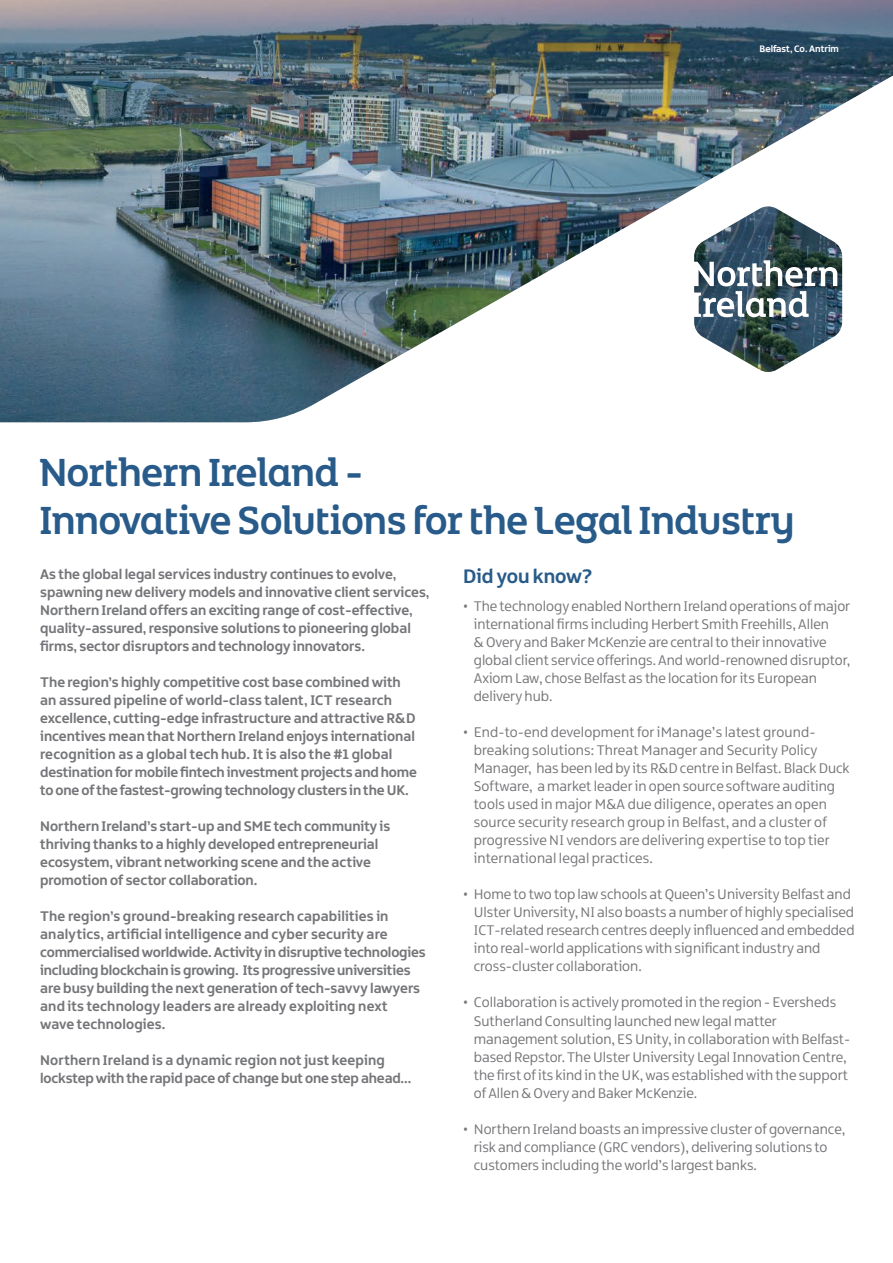
<style>
.page{position:relative;width:893px;height:1263px;background:#fff}
.page>*{position:absolute;margin:0;border:0;box-sizing:border-box;transform-origin:0 0}
.t1{font:42px/48px "Northern Ireland Headline";letter-spacing:-.005em;color:#285b89}
.t2{font:700 21px "Northern Ireland";color:#285b89}
.t3{font:15px/18px "Northern Ireland";color:#757679}
.t4{font:700 15px/18px "Northern Ireland";color:#757679}
.t5{font:700 10.05px "Northern Ireland";color:#fff}
</style>
<div class="page">
<img style="left:0;top:0;width:893px;height:422px">
<img style="left:694px;top:206px;width:148px;height:166px">
<p class="t5" style="left:760px;top:42px;width:81px">Belfast, Co. Antrim</p>
<h1 class="t1" style="left:39px;top:448px;width:757px">Northern Ireland -<br>Innovative Solutions for the Legal Industry</h1>
<p class="t4" style="left:40px;top:564px;width:391px">As the global legal services industry continues to evolve, spawning new delivery models and innovative client services, Northern Ireland offers an exciting range of cost-effective, quality-assured, responsive solutions to pioneering global firms, sector disruptors and technology innovators.</p>
<p class="t4" style="left:40px;top:672px;width:378px">The region’s highly competitive cost base combined with an assured pipeline of world-class talent, ICT research excellence, cutting-edge infrastructure and attractive R&amp;D incentives mean that Northern Ireland enjoys international recognition as a global tech hub. It is also the #1 global destination for mobile fintech investment projects and home to one of the fastest-growing technology clusters in the UK.</p>
<p class="t4" style="left:40px;top:816px;width:352px">Northern Ireland’s start-up and SME tech community is thriving thanks to a highly developed entrepreneurial ecosystem, vibrant networking scene and the active promotion of sector collaboration.</p>
<p class="t4" style="left:40px;top:906px;width:387px">The region’s ground-breaking research capabilities in analytics, artificial intelligence and cyber security are commercialised worldwide. Activity in disruptive technologies including blockchain is growing. Its progressive universities are busy building the next generation of tech-savvy lawyers and its technology leaders are already exploiting next<br>wave technologies.</p>
<p class="t4" style="left:40px;top:1050px;width:373px">Northern Ireland is a dynamic region not just keeping lockstep with the rapid pace of change but one step ahead…</p>
<h2 class="t2" style="left:463px;top:563px;width:131px">Did you know?</h2>
<p class="t3" style="left:474px;top:598px;width:378px;text-indent:-10px">• The technology enabled Northern Ireland operations of major international firms including Herbert Smith Freehills, Allen<br>&amp; Overy and Baker McKenzie are central to their innovative global client service offerings. And world-renowned disruptor, Axiom Law, chose Belfast as the location for its European delivery hub.</p>
<p class="t3" style="left:474px;top:724px;width:377px;text-indent:-11px">• End-to-end development for iManage’s latest ground&shy;breaking solutions: Threat Manager and Security Policy Manager, has been led by its R&amp;D centre in Belfast. Black Duck Software, a market leader in open source software auditing tools used in major M&amp;A due diligence, operates an open source security research group in Belfast, and a cluster of progressive NI vendors are delivering expertise to top tier international legal practices.</p>
<p class="t3" style="left:474px;top:886px;width:382px;text-indent:-10px">• Home to two top law schools at Queen’s University Belfast and Ulster University, NI also boasts a number of highly specialised ICT-related research centres deeply influenced and embedded into real-world applications with significant industry and cross-cluster collaboration.</p>
<p class="t3" style="left:474px;top:994px;width:378px;text-indent:-10px">• Collaboration is actively promoted in the region - Eversheds Sutherland Consulting launched new legal matter management solution, ES Unity, in collaboration with Belfast&shy;based Repstor. The Ulster University Legal Innovation Centre, the first of its kind in the UK, was established with the support of Allen &amp; Overy and Baker McKenzie.</p>
<p class="t3" style="left:474px;top:1120px;width:373px;text-indent:-10px">• Northern Ireland boasts an impressive cluster of governance, risk and compliance (GRC vendors), delivering solutions to customers including the world’s largest banks.</p>
</div>
